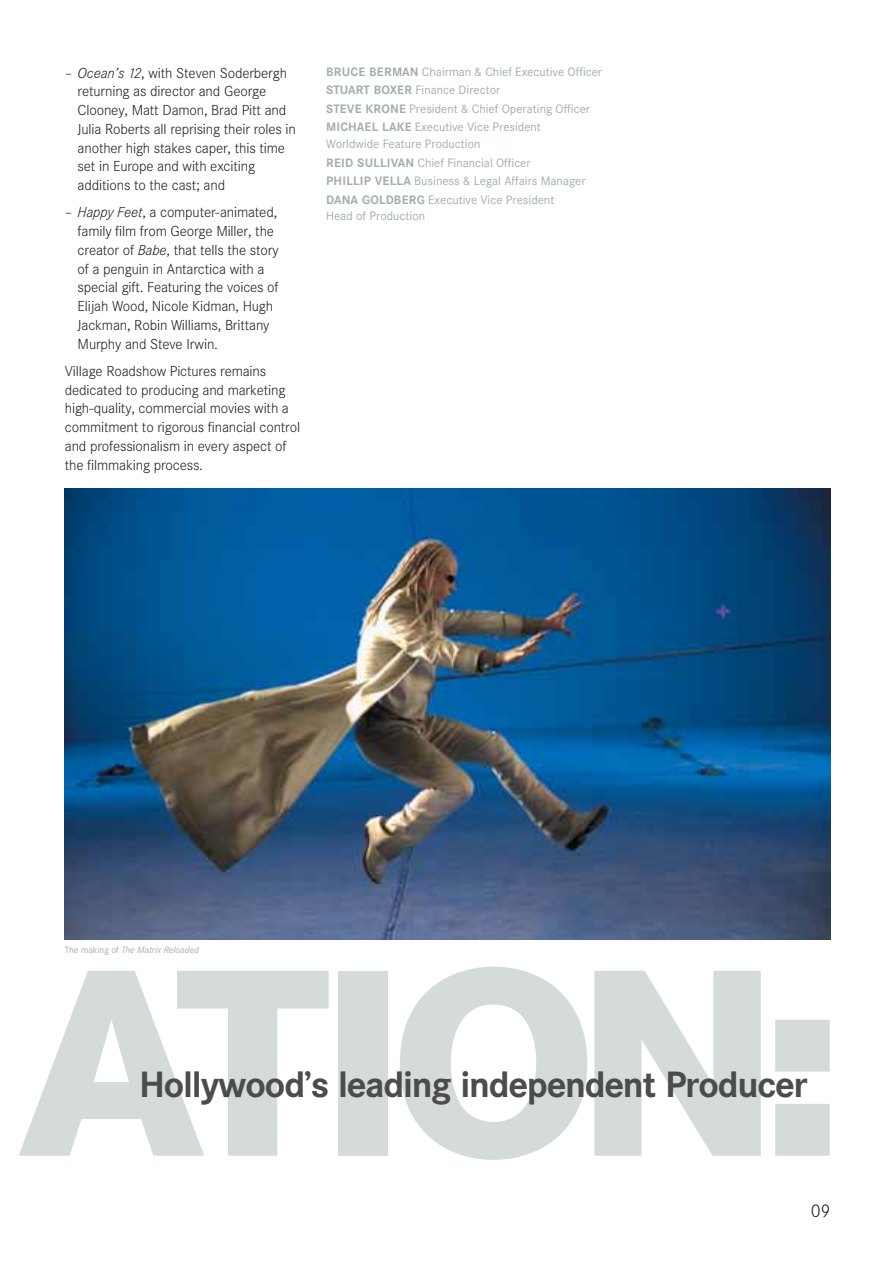
<style>
.page{position:relative;width:893px;height:1263px;background:#fff}
.page>*{position:absolute;margin:0;border:0;box-sizing:border-box;transform-origin:0 0}
.t1{font:700 36px "Corporate SBQ";letter-spacing:-.035em;color:#4c4c4e}
.t2{font:300 18px "Corporate SBQ";color:#231f20}
.t3{font:300 14.25px/18.8px "Corporate SBQ";letter-spacing:-.01em;color:#231f20}
.t4{font:12px/18.6px "Corporate SBQ";color:#a2aead}
.t5{font:italic 9px "Corporate SBQ";color:#a2aead}
.s1{font-style:italic}
.s2{font-weight:700}
.s3{font-style:normal}
</style>
<div class="page">
<svg style="left:19px;top:971px;width:309px;height:185px"></svg>
<div style="left:338px;top:971px;width:49px;height:185px;background:#d5dbda"></div>
<svg style="left:400px;top:967px;width:187px;height:193px"></svg>
<svg style="left:594px;top:971px;width:166px;height:185px"></svg>
<svg style="left:775px;top:1020px;width:54px;height:136px"></svg>
<img style="left:65px;top:489px;width:765px;height:450px">
<p class="t3" style="left:78px;top:65px;width:220px;text-indent:-13px">– <span class="s1">Ocean’s 12</span>, with Steven Soderbergh returning as director and George Clooney, Matt Damon, Brad Pitt and Julia Roberts all reprising their roles in another high stakes caper, this time set in Europe and with exciting additions to the cast; and</p>
<p class="t3" style="left:78px;top:204px;width:203px;text-indent:-13px">– <span class="s1">Happy Feet</span>, a computer-animated, family film from George Miller, the creator of <span class="s1">Babe</span>, that tells the story of a penguin in Antarctica with a special gift. Featuring the voices of Elijah Wood, Nicole Kidman, Hugh Jackman, Robin Williams, Brittany Murphy and Steve Irwin.</p>
<p class="t3" style="left:65px;top:363px;width:237px">Village Roadshow Pictures remains dedicated to producing and marketing high-quality, commercial movies with a commitment to rigorous financial control and professionalism in every aspect of the filmmaking process.</p>
<p class="t4" style="left:326px;top:63px;width:277px"><span class="s2">BRUCE BERMAN</span> Chairman &amp; Chief Executive Officer <span class="s2">STUART BOXER</span> Finance Director<br><span class="s2">STEVE KRONE</span> President &amp; Chief Operating Officer <span class="s2">MICHAEL LAKE</span> Executive Vice President</p>
<p class="t4" style="left:326px;top:136px;width:261px">Worldwide Feature Production<br><span class="s2">REID SULLIVAN</span> Chief Financial Officer<br><span class="s2">PHILLIP VELLA</span> Business &amp; Legal Affairs Manager <span class="s2">DANA GOLDBERG</span> Executive Vice President</p>
<p class="t4" style="left:326px;top:208px;width:101px">Head of Production</p>
<p class="t5" style="left:65px;top:947px;width:135px"><span class="s3">The making of</span> The Matrix Reloaded</p>
<h1 class="t1" style="left:139px;top:1073px;width:670px">Hollywood’s leading independent Producer</h1>
<p class="t2" style="left:810px;top:1204px;width:21px">09</p>
</div>
